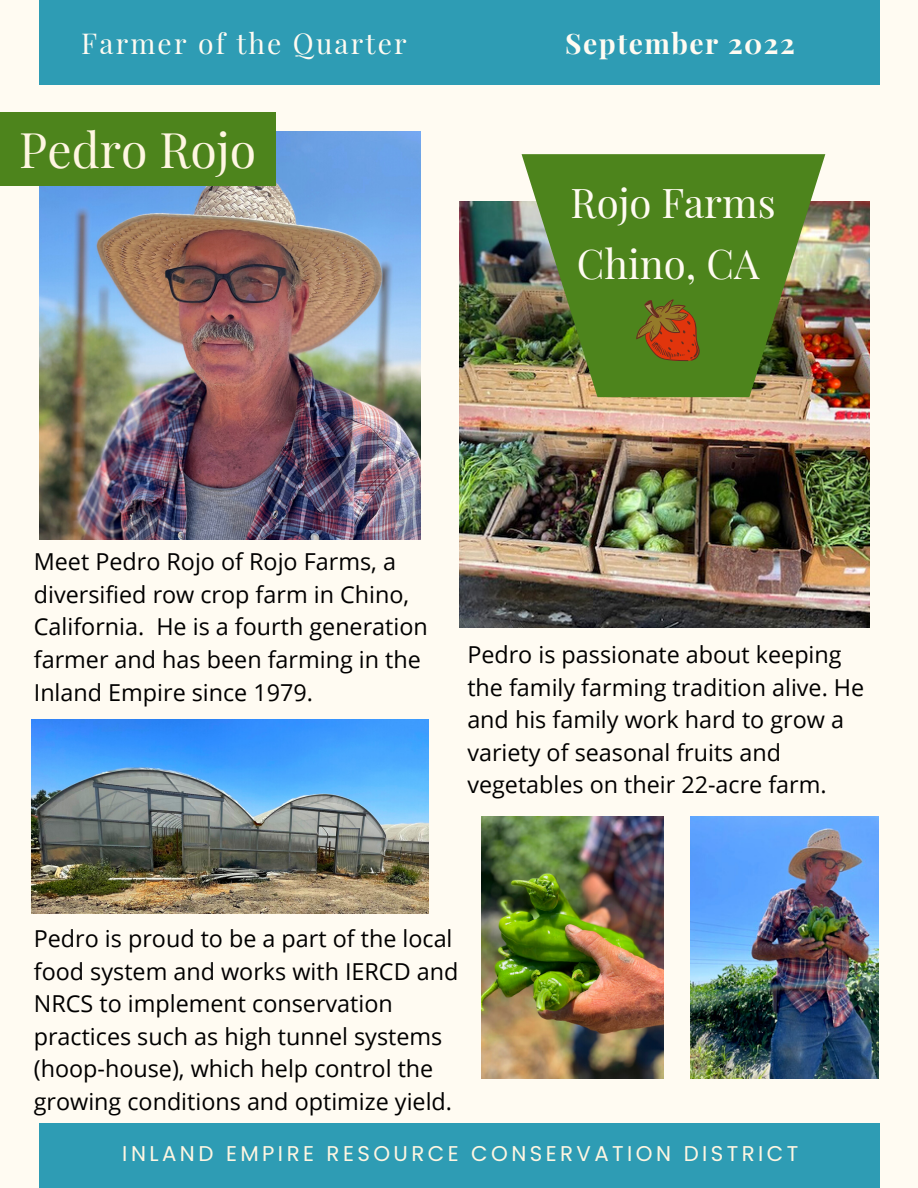
<style>
.page{position:relative;width:918px;height:1188px;background:#fffbf2}
.page>*{position:absolute;margin:0;border:0;box-sizing:border-box;transform-origin:0 0}
.t1{font:48.15px "Playfair Display";color:#fff6e2}
.t2{font:40.2px/60.8px "Playfair Display";color:#fffbf2}
.t3{font:28.2px "Playfair Display";letter-spacing:.075em;color:#fffbf2}
.t4{font:700 28.2px "Playfair Display";letter-spacing:.055em;color:#fffbf2}
.t5{font:23.4px/32.7px "Open Sans";color:#000}
.t6{font:21.3px "Poppins";letter-spacing:.16em;color:#fff6e2}
</style>
<div class="page">
<img style="left:39px;top:132px;width:381px;height:408px">
<img style="left:459px;top:202px;width:411px;height:425px">
<img style="left:481px;top:817px;width:183px;height:262px">
<img style="left:691px;top:817px;width:188px;height:262px">
<img style="left:31px;top:720px;width:397px;height:193px">
<div style="left:0;top:112px;width:276px;height:73px;background:#4d841c"></div>
<div style="left:39px;top:0;width:840px;height:84px;background:#2e9cb4"></div>
<img style="left:522px;top:154px;width:303px;height:243px">
<svg style="left:636px;top:299px;width:64px;height:63px;background:#8f5a19"></svg>
<div style="left:39px;top:1123px;width:840px;height:65px;background:#2e9cb4"></div>
<p class="t3" style="left:81px;top:23px;width:327px">Farmer of the Quarter</p>
<p class="t4" style="left:565px;top:23px;width:231px">September 2022</p>
<h1 class="t1" style="left:19px;top:116px;width:238px">Pedro Rojo</h1>
<h2 class="t2" style="left:571px;top:171px;width:207px">Rojo Farms<br>Chino, CA</h2>
<p class="t5" style="left:34px;top:545px;width:396px">Meet Pedro Rojo of Rojo Farms, a diversified row crop farm in Chino,<br>California. He is a fourth generation farmer and has been farming in the<br>Inland Empire since 1979.</p>
<p class="t5" style="left:467px;top:638px;width:398px">Pedro is passionate about keeping the family farming tradition alive. He and his family work hard to grow a variety of seasonal fruits and vegetables on their 22-acre farm.</p>
<p class="t5" style="left:34px;top:922px;width:426px">Pedro is proud to be a part of the local food system and works with IERCD and NRCS to implement conservation practices such as high tunnel systems (hoop-house), which help control the growing conditions and optimize yield.</p>
<p class="t6" style="left:122px;top:1139px;width:678px">INLAND EMPIRE RESOURCE CONSERVATION DISTRICT</p>
</div>
